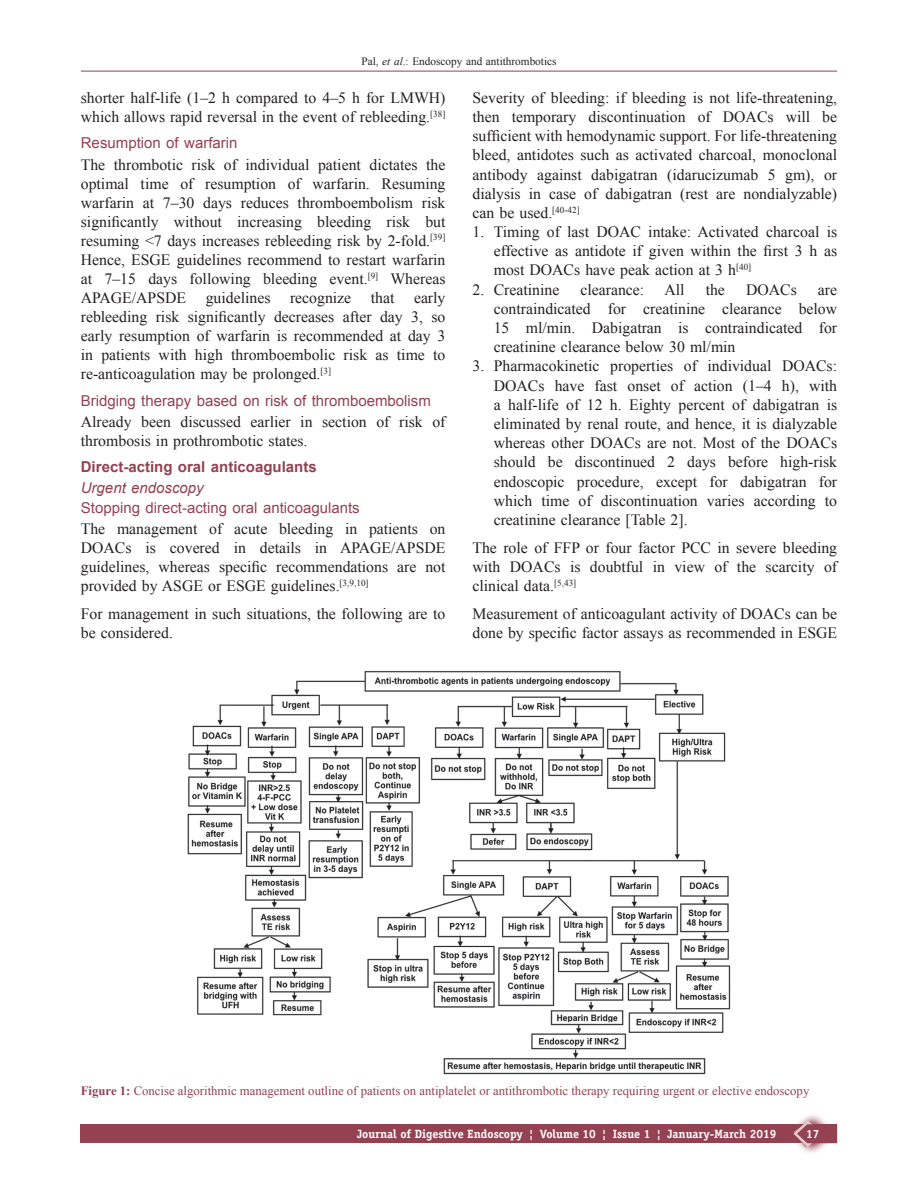
<style>
.page{position:relative;width:918px;height:1188px;background:#fff}
.page>*{position:absolute;margin:0;border:0;box-sizing:border-box;transform-origin:0 0}
.TX{font:15.75px/19px "Times New Roman";color:#231f20}
.LL{font:15.75px/19.2px "Times New Roman";color:#231f20;text-align:justify}
.L{font:15.75px/19.2px "Times New Roman";color:#231f20;text-align:justify}
.t1{font:15px "Arial";color:#944152}
.t2{font:700 15px "Arial";color:#944152}
.t3{font:italic 15px "Arial";color:#944152}
.FGC{font:12.75px "Times New Roman";color:#944152}
.t4{font:700 12px "Officina Serif";color:#fff}
.t5{font:11.25px "Times New Roman";color:#231f20}
.s1{font-style:italic}
.s2{font-weight:700}
</style>
<div class="page">
<hr style="left:81px;top:71px;width:756px;height:1px;background:#944152">
<div style="left:81px;top:1124px;width:756px;height:19px;background:#944152"></div>
<svg style="left:800px;top:1115px;width:23px;height:38px"></svg>
<svg style="left:793px;top:1120px;width:44px;height:27px"></svg>
<img style="left:187px;top:671px;width:544px;height:404px">
<p class="t5" style="left:361px;top:53px;width:197px">Pal, <span class="s1">et al</span>.: Endoscopy and antithrombotics</p>
<p class="TX" style="left:81px;top:87px;width:366px">shorter half‑life (1–2 h compared to 4–5 h for LMWH) which allows rapid reversal in the event of rebleeding.<sup>[38]</sup></p>
<h4 class="t1" style="left:81px;top:133px;width:158px">Resumption of warfarin</h4>
<p class="TX" style="left:81px;top:154px;width:366px;text-align:justify">The thrombotic risk of individual patient dictates the optimal time of resumption of warfarin. Resuming warfarin at 7–30 days reduces thromboembolism risk significantly without increasing bleeding risk but resuming &lt;7 days increases rebleeding risk by 2‑fold.<sup>[39] </sup>Hence, ESGE guidelines recommend to restart warfarin at 7–15 days following bleeding event.<sup>[9]</sup> Whereas APAGE/APSDE guidelines recognize that early rebleeding risk significantly decreases after day 3, so early resumption of warfarin is recommended at day 3 in patients with high thromboembolic risk as time to re‑anticoagulation may be prolonged.<sup>[3]</sup></p>
<h4 class="t1" style="left:81px;top:390px;width:352px">Bridging therapy based on risk of thromboembolism</h4>
<p class="TX" style="left:81px;top:411px;width:366px">Already been discussed earlier in section of risk of thrombosis in prothrombotic states.</p>
<h2 class="t2" style="left:81px;top:457px;width:237px">Direct‑acting oral anticoagulants</h2>
<h3 class="t3" style="left:81px;top:478px;width:124px">Urgent endoscopy</h3>
<h4 class="t1" style="left:81px;top:497px;width:280px">Stopping direct‑acting oral anticoagulants</h4>
<p class="TX" style="left:81px;top:519px;width:366px;text-align:justify">The management of acute bleeding in patients on DOACs is covered in details in APAGE/APSDE guidelines, whereas specific recommendations are not provided by ASGE or ESGE guidelines.<sup>[3,9,10]</sup></p>
<p class="TX" style="left:81px;top:603px;width:366px">For management in such situations, the following are to be considered.</p>
<p class="TX" style="left:472px;top:87px;width:366px;text-align:justify">Severity of bleeding: if bleeding is not life‑threatening, then temporary discontinuation of DOACs will be sufficient with hemodynamic support. For life‑threatening bleed, antidotes such as activated charcoal, monoclonal antibody against dabigatran (idarucizumab 5 gm), or dialysis in case of dabigatran (rest are nondialyzable) can be used.<sup>[40‑42]</sup></p>
<p class="L" style="left:494px;top:222px;width:345px;text-indent:-21px">1. Timing of last DOAC intake: Activated charcoal is effective as antidote if given within the first 3 h as most DOACs have peak action at 3 h<sup>[40]</sup></p>
<p class="L" style="left:472px;top:279px;width:88px">2. Creatinine</p>
<p class="L" style="left:580px;top:279px;width:65px">clearance:</p>
<p class="L" style="left:665px;top:279px;width:22px">All</p>
<p class="L" style="left:706px;top:279px;width:21px">the</p>
<p class="L" style="left:746px;top:279px;width:52px">DOACs</p>
<p class="L" style="left:494px;top:279px;width:345px;text-indent:324px">are contraindicated for creatinine clearance below 15 ml/min. Dabigatran is contraindicated for creatinine clearance below 30 ml/min</p>
<p class="LL" style="left:494px;top:356px;width:345px;text-indent:-21px">3. Pharmacokinetic properties of individual DOACs:<br>DOACs have fast onset of action (1–4 h), with a half‑life of 12 h. Eighty percent of dabigatran is eliminated by renal route, and hence, it is dialyzable whereas other DOACs are not. Most of the DOACs should be discontinued 2 days before high‑risk endoscopic procedure, except for dabigatran for which time of discontinuation varies according to creatinine clearance [Table 2].</p>
<p class="TX" style="left:472px;top:537px;width:366px;text-align:justify">The role of FFP or four factor PCC in severe bleeding with DOACs is doubtful in view of the scarcity of clinical data.<sup>[5,43]</sup></p>
<p class="TX" style="left:472px;top:603px;width:366px">Measurement of anticoagulant activity of DOACs can be done by specific factor assays as recommended in ESGE</p>
<p class="FGC" style="left:81px;top:1082px;width:730px"><span class="s2">Figure 1:</span> Concise algorithmic management outline of patients on antiplatelet or antithrombotic therapy requiring urgent or elective endoscopy</p>
<p class="t4" style="left:602px;top:1127px;width:176px">¦ Issue 1 ¦ January-March 2019</p>
<p class="t4" style="left:806px;top:1126px;width:15px">17</p>
<p class="t4" style="left:357px;top:1127px;width:168px">Journal of Digestive Endoscopy</p>
<p class="t4" style="left:367px;top:1127px;width:231px">Journal of Digestive Endoscopy¦ ¦Volume 10</p>
<p class="t4" style="left:549px;top:1127px;width:116px">Volume 10 ¦ I sue 1 ¦</p>
</div>
